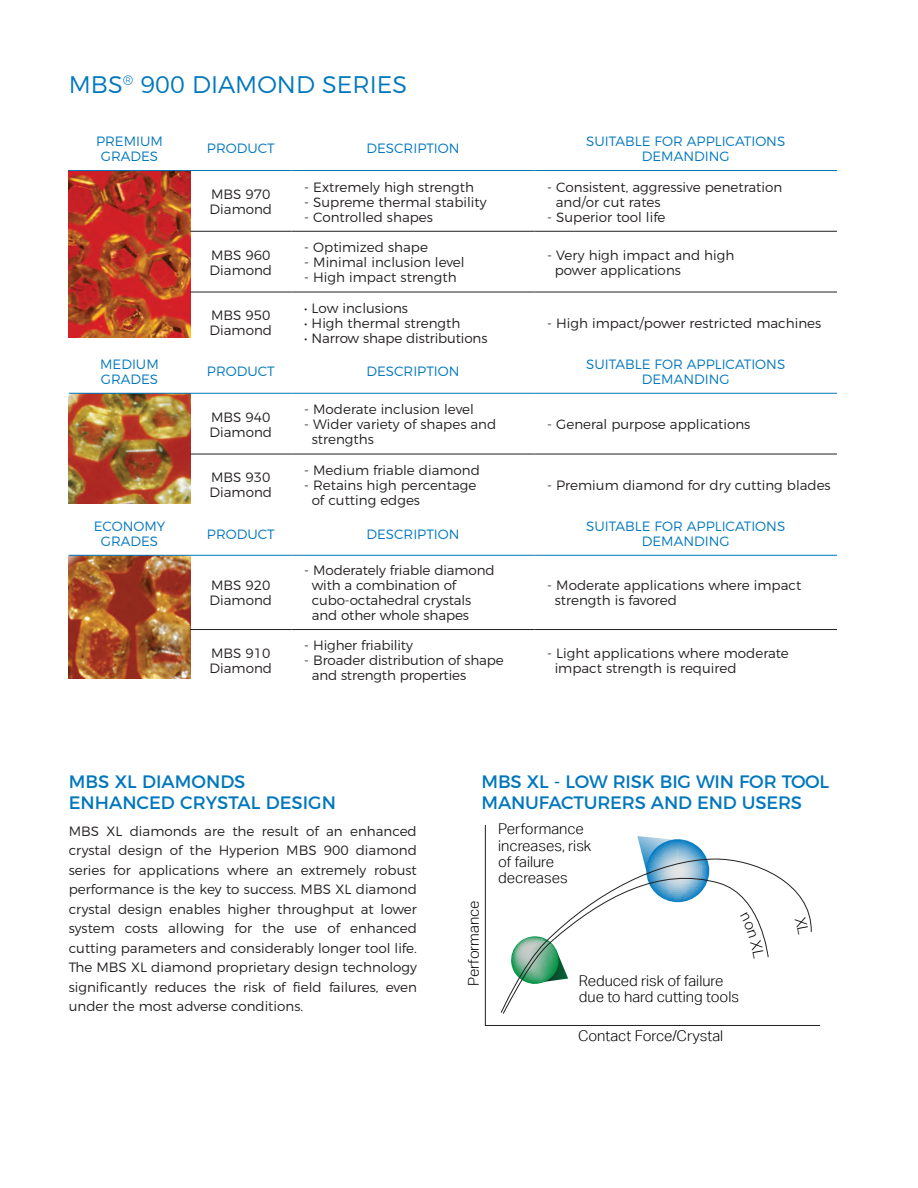
<style>
.page{position:relative;width:918px;height:1188px;background:#fff}
.page>*{position:absolute;margin:0;border:0;box-sizing:border-box;transform-origin:0 0}
.t1{font:300 24px "Montserrat";color:#0077bd}
.t2{font:18px "Montserrat";letter-spacing:-.01em;color:#0077bd}
.t3{font:300 14.85px/16.4px "Aktiv Grotesk";color:#000}
.t4{font:300 13.5px/19.5px "Montserrat";color:#231f20;text-align:justify}
.t5{font:300 13.5px "Montserrat";color:#0077bd}
</style>
<div class="page">
<img style="left:69px;top:394px;width:121px;height:110px">
<img style="left:69px;top:556px;width:121px;height:122px">
<img style="left:69px;top:171px;width:121px;height:166px">
<hr style="left:190px;top:231px;width:101px;height:1px;background:#231f20">
<hr style="left:291px;top:231px;width:243px;height:1px;background:#231f20">
<hr style="left:534px;top:231px;width:303px;height:1px;background:#231f20">
<hr style="left:190px;top:292px;width:101px;height:1px;background:#231f20">
<hr style="left:291px;top:292px;width:243px;height:1px;background:#231f20">
<hr style="left:534px;top:292px;width:303px;height:1px;background:#231f20">
<hr style="left:190px;top:454px;width:101px;height:1px;background:#231f20">
<hr style="left:291px;top:454px;width:243px;height:1px;background:#231f20">
<hr style="left:534px;top:454px;width:303px;height:1px;background:#231f20">
<hr style="left:190px;top:629px;width:101px;height:1px;background:#231f20">
<hr style="left:291px;top:629px;width:243px;height:1px;background:#231f20">
<hr style="left:534px;top:629px;width:303px;height:1px;background:#231f20">
<hr style="left:69px;top:170px;width:121px;height:1px;background:#0077bd">
<hr style="left:190px;top:170px;width:101px;height:1px;background:#0077bd">
<hr style="left:291px;top:170px;width:243px;height:1px;background:#0077bd">
<hr style="left:534px;top:170px;width:303px;height:1px;background:#0077bd">
<hr style="left:69px;top:393px;width:121px;height:1px;background:#0077bd">
<hr style="left:190px;top:393px;width:101px;height:1px;background:#0077bd">
<hr style="left:291px;top:393px;width:243px;height:1px;background:#0077bd">
<hr style="left:534px;top:393px;width:303px;height:1px;background:#0077bd">
<hr style="left:69px;top:555px;width:121px;height:1px;background:#0077bd">
<hr style="left:190px;top:555px;width:101px;height:1px;background:#0077bd">
<hr style="left:291px;top:555px;width:243px;height:1px;background:#0077bd">
<hr style="left:534px;top:555px;width:303px;height:1px;background:#0077bd">
<svg style="left:485px;top:824px;width:336px;height:202px"></svg>
<svg style="left:500px;top:858px;width:312px;height:155px"></svg>
<svg style="left:502px;top:836px;width:267px;height:179px"></svg>
<svg style="left:795px;top:916px;width:14px;height:19px"></svg>
<p class="t1" style="left:69px;top:66px;width:340px">MBS<sup>®</sup> 900 DIAMOND SERIES</p>
<p class="t5" style="left:96px;top:131px;width:68px">PREMIUM</p>
<p class="t5" style="left:101px;top:146px;width:59px">GRADES</p>
<p class="t5" style="left:100px;top:353px;width:60px">MEDIUM</p>
<p class="t5" style="left:101px;top:368px;width:59px">GRADES</p>
<p class="t5" style="left:94px;top:516px;width:73px">ECONOMY</p>
<p class="t5" style="left:101px;top:531px;width:59px">GRADES</p>
<p class="t5" style="left:207px;top:138px;width:69px">PRODUCT</p>
<p class="t5" style="left:366px;top:138px;width:95px">DESCRIPTION</p>
<p class="t4" style="left:211px;top:183px;width:61px">MBS 970</p>
<p class="t4" style="left:210px;top:198px;width:64px">Diamond</p>
<p class="t4" style="left:211px;top:244px;width:61px">MBS 960</p>
<p class="t4" style="left:210px;top:259px;width:64px">Diamond</p>
<p class="t4" style="left:211px;top:305px;width:61px">MBS 950</p>
<p class="t4" style="left:210px;top:320px;width:64px">Diamond</p>
<p class="t4" style="left:304px;top:176px;width:171px">- Extremely high strength</p>
<p class="t4" style="left:304px;top:191px;width:184px">- Supreme thermal stability</p>
<p class="t4" style="left:304px;top:206px;width:130px">- Controlled shapes</p>
<p class="t4" style="left:304px;top:236px;width:125px">- Optimized shape</p>
<p class="t4" style="left:304px;top:251px;width:162px">- Minimal inclusion level</p>
<p class="t4" style="left:304px;top:266px;width:154px">- High impact strength</p>
<p class="t4" style="left:304px;top:297px;width:105px">• Low inclusions</p>
<p class="t4" style="left:304px;top:312px;width:158px">• High thermal strength</p>
<p class="t4" style="left:304px;top:327px;width:185px">• Narrow shape distributions</p>
<p class="t5" style="left:207px;top:361px;width:69px">PRODUCT</p>
<p class="t5" style="left:366px;top:361px;width:95px">DESCRIPTION</p>
<p class="t4" style="left:211px;top:406px;width:61px">MBS 940</p>
<p class="t4" style="left:210px;top:421px;width:64px">Diamond</p>
<p class="t4" style="left:211px;top:467px;width:61px">MBS 930</p>
<p class="t4" style="left:210px;top:482px;width:64px">Diamond</p>
<p class="t4" style="left:304px;top:399px;width:171px">- Moderate inclusion level</p>
<p class="t4" style="left:304px;top:414px;width:194px">- Wider variety of shapes and</p>
<p class="t4" style="left:312px;top:429px;width:64px">strengths</p>
<p class="t4" style="left:304px;top:459px;width:177px">- Medium friable diamond</p>
<p class="t4" style="left:304px;top:474px;width:174px">- Retains high percentage</p>
<p class="t4" style="left:312px;top:489px;width:110px">of cutting edges</p>
<p class="t5" style="left:207px;top:523px;width:69px">PRODUCT</p>
<p class="t5" style="left:366px;top:523px;width:95px">DESCRIPTION</p>
<p class="t4" style="left:211px;top:575px;width:61px">MBS 920</p>
<p class="t4" style="left:210px;top:590px;width:64px">Diamond</p>
<p class="t4" style="left:211px;top:642px;width:61px">MBS 910</p>
<p class="t4" style="left:210px;top:657px;width:64px">Diamond</p>
<p class="t4" style="left:304px;top:560px;width:192px">- Moderately friable diamond</p>
<p class="t4" style="left:312px;top:577px;width:161px;line-height:15px">with a combination of cubo-octahedral crystals</p>
<p class="t4" style="left:312px;top:605px;width:159px">and other whole shapes</p>
<p class="t4" style="left:304px;top:635px;width:110px">- Higher friability</p>
<p class="t4" style="left:304px;top:650px;width:201px">- Broader distribution of shape</p>
<p class="t4" style="left:312px;top:665px;width:156px">and strength properties</p>
<p class="t5" style="left:586px;top:131px;width:201px">SUITABLE FOR APPLICATIONS</p>
<p class="t5" style="left:642px;top:146px;width:89px">DEMANDING</p>
<p class="t4" style="left:547px;top:176px;width:237px">- Consistent, aggressive penetration</p>
<p class="t4" style="left:556px;top:191px;width:106px">and/or cut rates</p>
<p class="t4" style="left:547px;top:206px;width:120px">- Superior tool life</p>
<p class="t4" style="left:547px;top:244px;width:188px">- Very high impact and high</p>
<p class="t4" style="left:555px;top:259px;width:128px">power applications</p>
<p class="t4" style="left:547px;top:312px;width:276px">- High impact/power restricted machines</p>
<p class="t5" style="left:586px;top:353px;width:201px">SUITABLE FOR APPLICATIONS</p>
<p class="t5" style="left:642px;top:368px;width:89px">DEMANDING</p>
<p class="t4" style="left:547px;top:414px;width:205px">- General purpose applications</p>
<p class="t4" style="left:547px;top:474px;width:285px">- Premium diamond for dry cutting blades</p>
<p class="t5" style="left:586px;top:516px;width:201px">SUITABLE FOR APPLICATIONS</p>
<p class="t5" style="left:642px;top:531px;width:89px">DEMANDING</p>
<p class="t4" style="left:547px;top:575px;width:256px">- Moderate applications where impact</p>
<p class="t4" style="left:555px;top:590px;width:124px">strength is favored</p>
<p class="t4" style="left:547px;top:642px;width:243px">- Light applications where moderate</p>
<p class="t4" style="left:555px;top:657px;width:183px">impact strength is required</p>
<p class="t2" style="left:69px;top:768px;width:178px">MBS XL DIAMONDS</p>
<p class="t2" style="left:69px;top:789px;width:269px">ENHANCED CRYSTAL DESIGN</p>
<p class="t4" style="left:69px;top:820px;width:350px">MBS XL diamonds are the result of an enhanced crystal design of the Hyperion MBS 900 diamond series for applications where an extremely robust performance is the key to success. MBS XL diamond crystal design enables higher throughput at lower system costs allowing for the use of enhanced cutting parameters and considerably longer tool life.<br>The MBS XL diamond proprietary design technology significantly reduces the risk of field failures, even under the most adverse conditions.</p>
<p class="t2" style="left:482px;top:768px;width:349px">MBS XL - LOW RISK BIG WIN FOR TOOL</p>
<p class="t2" style="left:482px;top:789px;width:322px">MANUFACTURERS AND END USERS</p>
<p class="t3" style="left:465px;top:986px;width:127px;rotate:-90deg">Performance [m<sup>2</sup>/ ]</p>
<p class="t3" style="left:498px;top:821px;width:95px">Performance increases, risk of failure decreases</p>
<p class="t3" style="left:579px;top:972px;width:162px">Reduced risk of failure due to hard cutting tools</p>
<p class="t3" style="left:578px;top:1027px;width:147px">Contact Force/Crystal</p>
</div>
